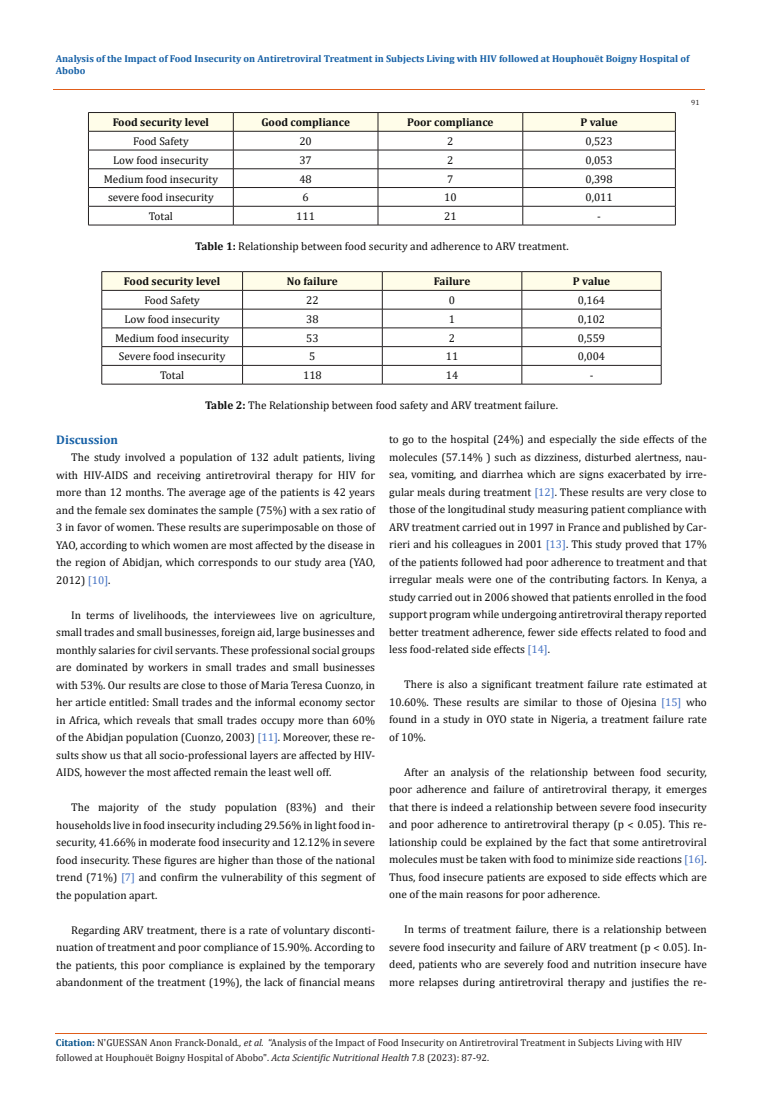
<style>
.page{position:relative;width:764px;height:1110px;background:#fff}
.page>*{position:absolute;margin:0;border:0;box-sizing:border-box;transform-origin:0 0}
.t1{font:700 12.5px "Cambria";color:#1560a6}
.t2{font:11.25px/17.5px "Cambria";color:#0d0d0d;text-align:justify}
.t3{font:700 11.25px "Cambria";color:#0d0d0d}
.t4{font:10px/15px "Cambria";color:#231f20}
.t5{font:700 10px/12.5px "Cambria";color:#1560a6}
.t6{font:7.5px "Cambria";color:#231f20}
.s1{font-weight:700}
.s2{color:#4472c4}
.s3{font-weight:700;color:#035089}
.s4{font-style:italic}
</style>
<div class="page">
<hr style="left:88px;top:112px;width:145px;height:1px;background:#231f20">
<hr style="left:233px;top:112px;width:145px;height:1px;background:#231f20">
<hr style="left:378px;top:112px;width:145px;height:1px;background:#231f20">
<hr style="left:523px;top:112px;width:152px;height:1px;background:#231f20">
<svg style="left:88px;top:113px;width:588px;height:112px"></svg>
<hr style="left:88px;top:225px;width:145px;height:1px;background:#231f20">
<hr style="left:233px;top:225px;width:145px;height:1px;background:#231f20">
<hr style="left:378px;top:225px;width:145px;height:1px;background:#231f20">
<hr style="left:523px;top:225px;width:152px;height:1px;background:#231f20">
<hr style="left:102px;top:271px;width:140px;height:1px;background:#231f20">
<hr style="left:242px;top:271px;width:140px;height:1px;background:#231f20">
<hr style="left:382px;top:271px;width:140px;height:1px;background:#231f20">
<hr style="left:522px;top:271px;width:139px;height:1px;background:#231f20">
<svg style="left:102px;top:272px;width:560px;height:112px"></svg>
<hr style="left:102px;top:384px;width:140px;height:1px;background:#231f20">
<hr style="left:242px;top:384px;width:140px;height:1px;background:#231f20">
<hr style="left:382px;top:384px;width:140px;height:1px;background:#231f20">
<hr style="left:522px;top:384px;width:139px;height:1px;background:#231f20">
<hr style="left:53px;top:90px;width:651px;height:1px;background:#e05d1a">
<hr style="left:56px;top:1034px;width:651px;height:1px;background:#e05d1a">
<p class="t5" style="left:56px;top:52px;width:635px">Analysis of the Impact of Food Insecurity on Antiretroviral Treatment in Subjects Living with HIV followed at Houphouët Boigny Hospital of<br>Abobo</p>
<p class="t6" style="left:691px;top:98px;width:10px">91</p>
<p class="t3" style="left:113px;top:115px;width:98px">Food security level</p>
<p class="t3" style="left:261px;top:115px;width:90px">Good compliance</p>
<p class="t3" style="left:407px;top:115px;width:88px">Poor compliance</p>
<p class="t3" style="left:580px;top:115px;width:39px">P value</p>
<p class="t2" style="left:133px;top:132px;width:57px">Food Safety</p>
<p class="t2" style="left:299px;top:132px;width:14px">20</p>
<p class="t2" style="left:447px;top:132px;width:8px">2</p>
<p class="t2" style="left:585px;top:132px;width:29px">0,523</p>
<p class="t2" style="left:113px;top:151px;width:97px">Low food insecurity</p>
<p class="t2" style="left:299px;top:151px;width:14px">37</p>
<p class="t2" style="left:447px;top:151px;width:8px">2</p>
<p class="t2" style="left:585px;top:151px;width:29px">0,053</p>
<p class="t2" style="left:104px;top:170px;width:116px">Medium food insecurity</p>
<p class="t2" style="left:299px;top:170px;width:14px">48</p>
<p class="t2" style="left:447px;top:170px;width:8px">7</p>
<p class="t2" style="left:585px;top:170px;width:29px">0,398</p>
<p class="t2" style="left:108px;top:189px;width:107px">severe food insecurity</p>
<p class="t2" style="left:302px;top:189px;width:8px">6</p>
<p class="t2" style="left:444px;top:189px;width:14px">10</p>
<p class="t2" style="left:585px;top:189px;width:29px">0,011</p>
<p class="t2" style="left:149px;top:207px;width:26px">Total</p>
<p class="t2" style="left:296px;top:207px;width:20px">111</p>
<p class="t2" style="left:444px;top:207px;width:14px">21</p>
<p class="t2" style="left:597px;top:207px;width:5px">-</p>
<p class="t2" style="left:195px;top:237px;width:375px"><span class="s1">Table 1:</span> Relationship between food security and adherence to ARV treatment.</p>
<p class="t3" style="left:124px;top:274px;width:98px">Food security level</p>
<p class="t3" style="left:287px;top:274px;width:52px">No failure</p>
<p class="t3" style="left:434px;top:274px;width:38px">Failure</p>
<p class="t3" style="left:573px;top:274px;width:39px">P value</p>
<p class="t2" style="left:144px;top:292px;width:57px">Food Safety</p>
<p class="t2" style="left:306px;top:292px;width:14px">22</p>
<p class="t2" style="left:449px;top:292px;width:8px">0</p>
<p class="t2" style="left:578px;top:292px;width:29px">0,164</p>
<p class="t2" style="left:125px;top:310px;width:97px">Low food insecurity</p>
<p class="t2" style="left:306px;top:310px;width:14px">38</p>
<p class="t2" style="left:449px;top:310px;width:8px">1</p>
<p class="t2" style="left:578px;top:310px;width:29px">0,102</p>
<p class="t2" style="left:115px;top:329px;width:116px">Medium food insecurity</p>
<p class="t2" style="left:306px;top:329px;width:14px">53</p>
<p class="t2" style="left:449px;top:329px;width:8px">2</p>
<p class="t2" style="left:578px;top:329px;width:29px">0,559</p>
<p class="t2" style="left:119px;top:348px;width:108px">Severe food insecurity</p>
<p class="t2" style="left:309px;top:348px;width:8px">5</p>
<p class="t2" style="left:446px;top:348px;width:14px">11</p>
<p class="t2" style="left:578px;top:348px;width:29px">0,004</p>
<p class="t2" style="left:160px;top:367px;width:26px">Total</p>
<p class="t2" style="left:303px;top:367px;width:20px">118</p>
<p class="t2" style="left:446px;top:367px;width:14px">14</p>
<p class="t2" style="left:589px;top:367px;width:5px">-</p>
<p class="t2" style="left:205px;top:396px;width:354px"><span class="s1">Table 2:</span> The Relationship between food safety and ARV treatment failure.</p>
<p class="t1" style="left:56px;top:431px;width:63px">Discussion</p>
<p class="t2" style="left:56px;top:449px;width:320px;text-indent:15px">The study involved a population of 132 adult patients, living with HIV-AIDS and receiving antiretroviral therapy for HIV for more than 12 months. The average age of the patients is 42 years and the female sex dominates the sample (75%) with a sex ratio of 3 in favor of women. These results are superimposable on those of YAO, according to which women are most affected by the disease in the region of Abidjan, which corresponds to our study area (YAO, 2012) <span class="s2">[10]</span>.</p>
<p class="t2" style="left:56px;top:606px;width:320px;text-indent:15px">In terms of livelihoods, the interviewees live on agriculture, small trades and small businesses, foreign aid, large businesses and monthly salaries for civil servants. These professional social groups are dominated by workers in small trades and small businesses with 53%. Our results are close to those of Maria Teresa Cuonzo, in her article entitled: Small trades and the informal economy sector in Africa, which reveals that small trades occupy more than 60% of the Abidjan population (Cuonzo, 2003) <span class="s2">[11]</span>. Moreover, these re&shy;sults show us that all socio-professional layers are affected by HIV-AIDS, however the most affected remain the least well off.</p>
<p class="t2" style="left:56px;top:799px;width:320px;text-indent:15px">The majority of the study population (83%) and their households live in food insecurity including 29.56% in light food in&shy;security, 41.66% in moderate food insecurity and 12.12% in severe food insecurity. These figures are higher than those of the national trend (71%) <span class="s2">[7]</span> and confirm the vulnerability of this segment of the population apart.</p>
<p class="t2" style="left:56px;top:921px;width:320px;text-indent:15px">Regarding ARV treatment, there is a rate of voluntary disconti&shy;nuation of treatment and poor compliance of 15.90%. According to the patients, this poor compliance is explained by the temporary abandonment of the treatment (19%), the lack of financial means</p>
<p class="t2" style="left:389px;top:430px;width:319px">to go to the hospital (24%) and especially the side effects of the molecules (57.14% ) such as dizziness, disturbed alertness, nau&shy;sea, vomiting, and diarrhea which are signs exacerbated by irre&shy;gular meals during treatment <span class="s2">[12]</span>. These results are very close to those of the longitudinal study measuring patient compliance with ARV treatment carried out in 1997 in France and published by Car&shy;rieri and his colleagues in 2001 <span class="s2">[13]</span>. This study proved that 17% of the patients followed had poor adherence to treatment and that irregular meals were one of the contributing factors. In Kenya, a study carried out in 2006 showed that patients enrolled in the food support program while undergoing antiretroviral therapy reported better treatment adherence, fewer side effects related to food and less food-related side effects <span class="s2">[14]</span>.</p>
<p class="t2" style="left:389px;top:675px;width:319px;text-indent:15px">There is also a significant treatment failure rate estimated at 10.60%. These results are similar to those of Ojesina <span class="s2">[15]</span> who found in a study in OYO state in Nigeria, a treatment failure rate of 10%.</p>
<p class="t2" style="left:389px;top:763px;width:319px;text-indent:15px">After an analysis of the relationship between food security, poor adherence and failure of antiretroviral therapy, it emerges that there is indeed a relationship between severe food insecurity and poor adherence to antiretroviral therapy (p ˂ 0.05). This re&shy;lationship could be explained by the fact that some antiretroviral molecules must be taken with food to minimize side reactions <span class="s2">[16]</span>.<br>Thus, food insecure patients are exposed to side effects which are one of the main reasons for poor adherence.</p>
<p class="t2" style="left:389px;top:920px;width:319px;text-indent:15px">In terms of treatment failure, there is a relationship between severe food insecurity and failure of ARV treatment (p ˂ 0.05). In&shy;deed, patients who are severely food and nutrition insecure have more relapses during antiretroviral therapy and justifies the re-</p>
<p class="t4" style="left:56px;top:1035px;width:628px"><span class="s3">Citation:</span> N'GUESSAN Anon Franck-Donald<span class="s4">., et al.</span> “Analysis of the Impact of Food Insecurity on Antiretroviral Treatment in Subjects Living with HIV followed at Houphouët Boigny Hospital of Abobo". <span class="s4">Acta Scientific Nutritional Health</span> 7.8 (2023): 87-92.</p>
</div>
